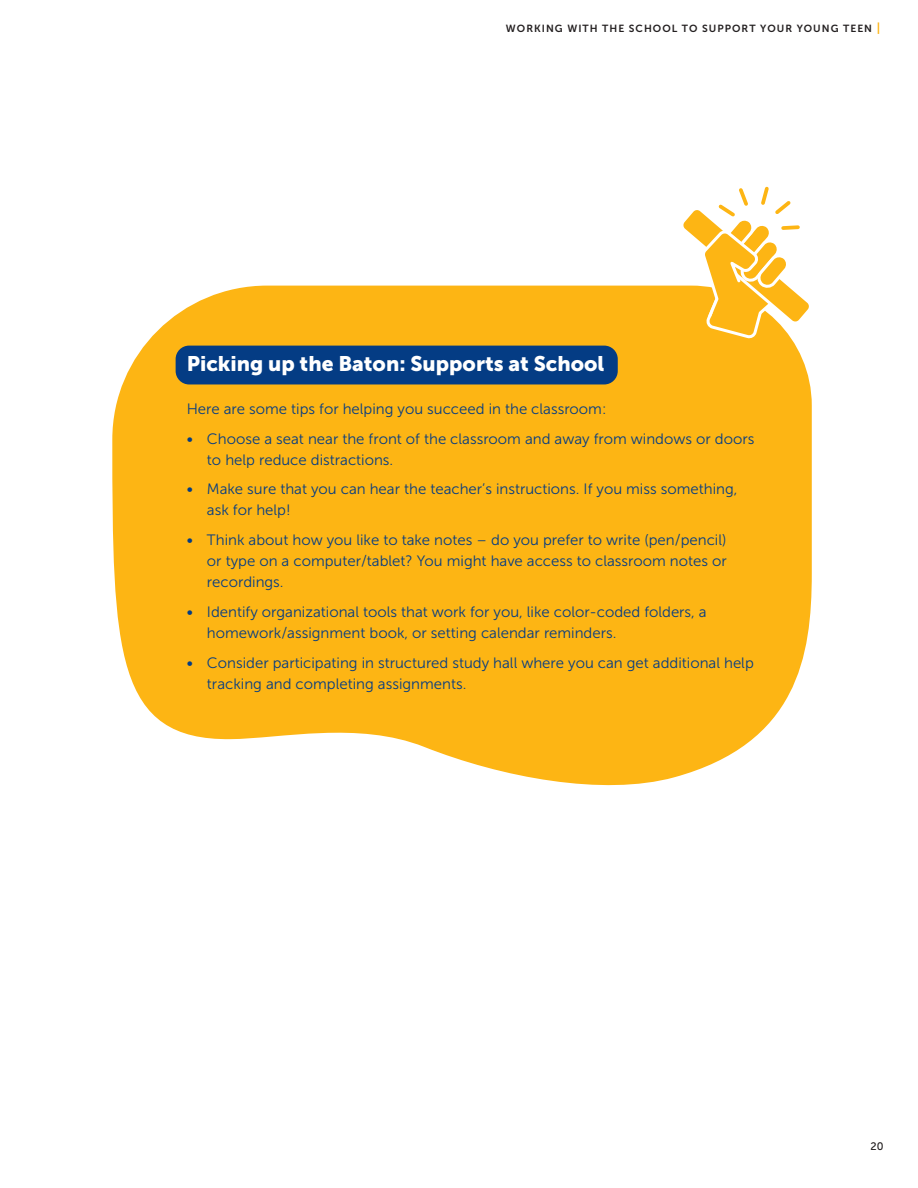
<style>
.page{position:relative;width:918px;height:1188px;background:#fff}
.page>*{position:absolute;margin:0;border:0;box-sizing:border-box;transform-origin:0 0}
.t1{font:21px "Museo Sans 900";color:#fff}
.t2{font:15px/21px "Museo Sans 300";color:#043c84}
.t3{font:10.8px "Museo Sans 500";color:#231f20}
.t4{font:10.35px "Museo Sans 700";letter-spacing:.1em;color:#231f20}
.s1{font-size:12px;color:#fdb514}
.s2{font-family:"Museo Sans 500"}
</style>
<div class="page">
<svg style="left:112px;top:286px;width:700px;height:500px;background:#fcbc2d"></svg>
<svg style="left:677px;top:186px;width:135px;height:153px"></svg>
<div style="left:176px;top:346px;width:442px;height:38px;background:#043c84;border-radius:14px"></div>
<p class="t4" style="left:506px;top:22px;width:376px">WORKING WITH THE SCHOOL TO SUPPORT YOUR YOUNG TEEN <span class="s1">|</span></p>
<p class="t1" style="left:187px;top:352px;width:419px">Picking up the Baton: Supports at School</p>
<p class="t2" style="left:187px;top:398px;width:421px">Here are some tips for helping you succeed in the classroom:</p>
<p class="t2" style="left:207px;top:428px;width:549px;text-indent:-20px"><span class="s2">•</span> Choose a seat near the front of the classroom and away from windows or doors to help reduce distractions.</p>
<p class="t2" style="left:207px;top:479px;width:532px;text-indent:-20px"><span class="s2">•</span> Make sure that you can hear the teacher’s instructions. If you miss something, ask for help!</p>
<p class="t2" style="left:207px;top:530px;width:521px;text-align:justify;text-indent:-20px"><span class="s2">•</span> Think about how you like to take notes – do you prefer to write (pen/pencil) or type on a computer/tablet? You might have access to classroom notes or recordings.</p>
<p class="t2" style="left:207px;top:602px;width:501px;text-indent:-20px"><span class="s2">•</span> Identify organizational tools that work for you, like color-coded folders, a homework/assignment book, or setting calendar reminders.</p>
<p class="t2" style="left:207px;top:653px;width:548px;text-indent:-20px"><span class="s2">•</span> Consider participating in structured study hall where you can get additional help tracking and completing assignments.</p>
<p class="t3" style="left:871px;top:1141px;width:15px">20</p>
</div>
